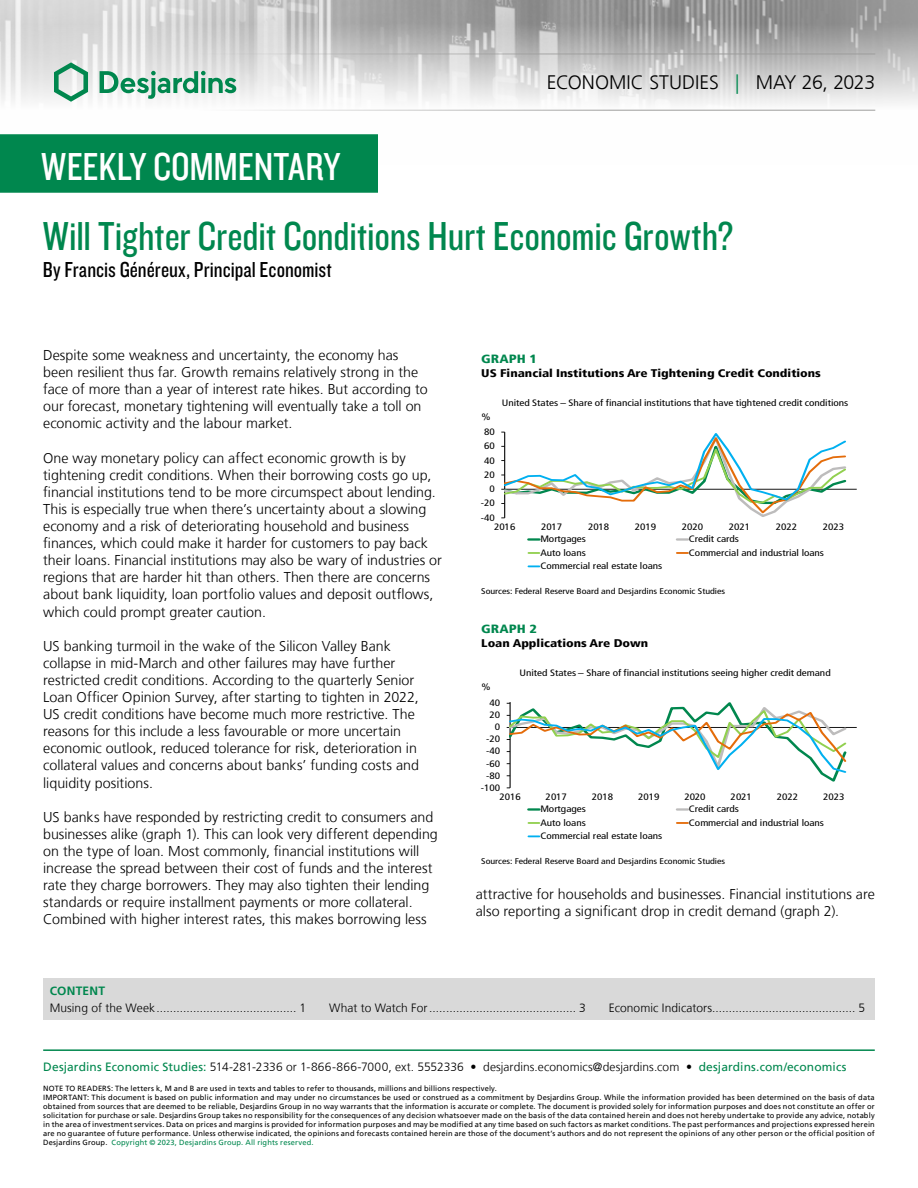
<style>
.page{position:relative;width:918px;height:1188px;background:#fff}
.page>*{position:absolute;margin:0;border:0;box-sizing:border-box;transform-origin:0 0}
.t1{font:42px "Knockout 29 Junior Ltweight";color:#00874e}
.t2{font:40.5px "Knockout 29 Junior Ltweight";color:#fff}
.t3{font:22.5px "Knockout 29 Junior Ltweight";color:#000}
.t4{font:300 19.5px "Frutiger LT";color:#000}
.t5{font:300 14.25px/17.1px "Frutiger LT";color:#000}
.t6{font:300 12px "Frutiger LT";letter-spacing:.005em;color:#000}
.t7{font:900 condensed 12px "Frutiger LT";color:#00874e;scale:1.2 1}
.t8{font:700 12px "Frutiger LT";letter-spacing:.02em;color:#00874e}
.t9{font:900 condensed 11.1px "Frutiger LT";letter-spacing:-.005em;color:#000;scale:1.2 1}
.t10{font:condensed 9.3px "Frutiger LT";color:#000;scale:1.2 1}
.t11{font:condensed 8.25px "Frutiger LT";color:#000;scale:1.2 1}
.t12{font:7.5px/9px "Frutiger LT";letter-spacing:.02em;color:#000}
.s1{color:#00874e}
.s2{font-weight:400;color:#00874e}
</style>
<div class="page">
<img style="left:0;top:0;width:918px;height:111px">
<hr style="left:43px;top:54px;width:832px;height:1px;background:#9d9d9c">
<hr style="left:43px;top:110px;width:832px;height:1px;background:#9d9d9c">
<svg style="left:54px;top:62px;width:34px;height:40px"></svg>
<svg style="left:100px;top:71px;width:136px;height:28px"></svg>
<div style="left:0;top:135px;width:377px;height:57px;background:#00874e"></div>
<div style="left:0;top:134px;width:378px;height:59px;border:2px solid #00874e"></div>
<hr style="left:43px;top:1049px;width:832px;height:2px;background:#00874e">
<div style="left:43px;top:979px;width:832px;height:41px;background:#d9d9d9"></div>
<hr style="left:505px;top:489px;width:352px;height:1px;background:#000">
<svg style="left:501px;top:432px;width:347px;height:87px"></svg>
<svg style="left:529px;top:538px;width:10px;height:3px"></svg>
<svg style="left:677px;top:538px;width:11px;height:3px"></svg>
<svg style="left:529px;top:552px;width:10px;height:2px"></svg>
<svg style="left:677px;top:552px;width:11px;height:2px"></svg>
<svg style="left:529px;top:565px;width:10px;height:2px"></svg>
<hr style="left:510px;top:727px;width:347px;height:1px;background:#000">
<svg style="left:507px;top:702px;width:342px;height:87px"></svg>
<svg style="left:529px;top:808px;width:10px;height:3px"></svg>
<svg style="left:677px;top:808px;width:11px;height:3px"></svg>
<svg style="left:529px;top:822px;width:10px;height:2px"></svg>
<svg style="left:677px;top:822px;width:11px;height:2px"></svg>
<svg style="left:529px;top:835px;width:10px;height:2px"></svg>
<h2 class="t2" style="left:41px;top:140px;width:300px">WEEKLY COMMENTARY</h2>
<h3 class="t4" style="left:547px;top:72px;width:330px">ECONOMIC STUDIES <span class="s1">|</span> MAY 26, 2023</h3>
<h1 class="t1" style="left:43px;top:209px;width:692px">Will Tighter Credit Conditions Hurt Economic Growth?</h1>
<h3 class="t3" style="left:43px;top:255px;width:291px">By Francis Généreux, Principal Economist</h3>
<p class="t5" style="left:43px;top:347px;width:386px">Despite some weakness and uncertainty, the economy has been resilient thus far. Growth remains relatively strong in the face of more than a year of interest rate hikes. But according to our forecast, monetary tightening will eventually take a toll on economic activity and the labour market.</p>
<p class="t5" style="left:43px;top:449px;width:400px">One way monetary policy can affect economic growth is by tightening credit conditions. When their borrowing costs go up, financial institutions tend to be more circumspect about lending.<br>This is especially true when there’s uncertainty about a slowing economy and a risk of deteriorating household and business finances, which could make it harder for customers to pay back their loans. Financial institutions may also be wary of industries or regions that are harder hit than others. Then there are concerns about bank liquidity, loan portfolio values and deposit outflows, which could prompt greater caution.</p>
<p class="t5" style="left:43px;top:638px;width:377px">US banking turmoil in the wake of the Silicon Valley Bank collapse in mid-March and other failures may have further restricted credit conditions. According to the quarterly Senior Loan Officer Opinion Survey, after starting to tighten in 2022, US credit conditions have become much more restrictive. The reasons for this include a less favourable or more uncertain economic outlook, reduced tolerance for risk, deterioration in collateral values and concerns about banks’ funding costs and liquidity positions.</p>
<p class="t5" style="left:43px;top:809px;width:396px">US banks have responded by restricting credit to consumers and businesses alike (graph 1). This can look very different depending on the type of loan. Most commonly, financial institutions will increase the spread between their cost of funds and the interest rate they charge borrowers. They may also tighten their lending standards or require installment payments or more collateral.<br>Combined with higher interest rates, this makes borrowing less</p>
<p class="t7" style="left:481px;top:352px;width:48px">GRAPH 1</p>
<p class="t9" style="left:481px;top:366px;width:285px">US Financial Institutions Are Tightening Credit Conditions</p>
<p class="t10" style="left:481px;top:412px;width:9px">%</p>
<p class="t10" style="left:484px;top:426px;width:10px">80</p>
<p class="t10" style="left:484px;top:441px;width:10px">60</p>
<p class="t10" style="left:484px;top:455px;width:10px">40</p>
<p class="t10" style="left:484px;top:469px;width:10px">20</p>
<p class="t10" style="left:489px;top:483px;width:6px">0</p>
<p class="t10" style="left:481px;top:498px;width:13px">-20</p>
<p class="t10" style="left:481px;top:512px;width:13px">-40</p>
<p class="t10" style="left:502px;top:398px;width:290px">United States – Share of financial institutions that have tightened credit conditions</p>
<p class="t10" style="left:494px;top:521px;width:19px">2016</p>
<p class="t10" style="left:541px;top:521px;width:19px">2017</p>
<p class="t10" style="left:588px;top:521px;width:19px">2018</p>
<p class="t10" style="left:635px;top:521px;width:19px">2019</p>
<p class="t10" style="left:682px;top:521px;width:19px">2020</p>
<p class="t10" style="left:729px;top:521px;width:19px">2021</p>
<p class="t10" style="left:776px;top:521px;width:19px">2022</p>
<p class="t10" style="left:823px;top:521px;width:19px">2023</p>
<p class="t10" style="left:540px;top:534px;width:39px">Mortgages</p>
<p class="t10" style="left:689px;top:534px;width:43px">Credit cards</p>
<p class="t10" style="left:540px;top:547px;width:39px">Auto loans</p>
<p class="t10" style="left:689px;top:547px;width:114px">Commercial and industrial loans</p>
<p class="t10" style="left:540px;top:561px;width:103px">Commercial real estate loans</p>
<p class="t11" style="left:481px;top:586px;width:205px">Sources: Federal Reserve Board and Desjardins Economic Studies</p>
<p class="t7" style="left:481px;top:622px;width:48px">GRAPH 2</p>
<p class="t9" style="left:481px;top:636px;width:141px">Loan Applications Are Down</p>
<p class="t10" style="left:481px;top:682px;width:9px">%</p>
<p class="t10" style="left:489px;top:697px;width:10px">40</p>
<p class="t10" style="left:489px;top:710px;width:10px">20</p>
<p class="t10" style="left:495px;top:722px;width:6px">0</p>
<p class="t10" style="left:486px;top:734px;width:13px">-20</p>
<p class="t10" style="left:486px;top:746px;width:13px">-40</p>
<p class="t10" style="left:486px;top:758px;width:13px">-60</p>
<p class="t10" style="left:486px;top:770px;width:13px">-80</p>
<p class="t10" style="left:481px;top:782px;width:18px">-100</p>
<p class="t10" style="left:520px;top:668px;width:261px">United States – Share of financial institutions seeing higher credit demand</p>
<p class="t10" style="left:499px;top:791px;width:19px">2016</p>
<p class="t10" style="left:546px;top:791px;width:19px">2017</p>
<p class="t10" style="left:592px;top:791px;width:19px">2018</p>
<p class="t10" style="left:638px;top:791px;width:19px">2019</p>
<p class="t10" style="left:684px;top:791px;width:19px">2020</p>
<p class="t10" style="left:731px;top:791px;width:19px">2021</p>
<p class="t10" style="left:777px;top:791px;width:19px">2022</p>
<p class="t10" style="left:823px;top:791px;width:19px">2023</p>
<p class="t10" style="left:540px;top:804px;width:39px">Mortgages</p>
<p class="t10" style="left:689px;top:804px;width:43px">Credit cards</p>
<p class="t10" style="left:540px;top:817px;width:39px">Auto loans</p>
<p class="t10" style="left:689px;top:817px;width:114px">Commercial and industrial loans</p>
<p class="t10" style="left:540px;top:831px;width:103px">Commercial real estate loans</p>
<p class="t11" style="left:481px;top:856px;width:205px">Sources: Federal Reserve Board and Desjardins Economic Studies</p>
<p class="t5" style="left:476px;top:885px;width:400px">attractive for households and businesses. Financial institutions are also reporting a significant drop in credit demand (graph 2).</p>
<p class="t8" style="left:50px;top:983px;width:57px">CONTENT</p>
<p class="t6" style="left:50px;top:1001px;width:258px">Musing of the Week.......................................... 1</p>
<p class="t6" style="left:329px;top:1001px;width:258px">What to Watch For............................................ 3</p>
<p class="t6" style="left:609px;top:1001px;width:258px">Economic Indicators........................................... 5</p>
<p class="t6" style="left:43px;top:1060px;width:805px"><span class="s2">Desjardins Economic Studies:</span> 514‑281‑2336 or 1-866‑866‑7000, ext. 5552336 • desjardins.economics@desjardins.com • <span class="s2">desjardins.com/economics</span></p>
<p class="t12" style="left:43px;top:1084px;width:833px">NOTE TO READERS: The letters k, M and B are used in texts and tables to refer to thousands, millions and billions respectively.<br>IMPORTANT: This document is based on public information and may under no circumstances be used or construed as a commitment by Desjardins Group. While the information provided has been determined on the basis of data obtained from sources that are deemed to be reliable, Desjardins Group in no way warrants that the information is accurate or complete. The document is provided solely for information purposes and does not constitute an offer or solicitation for purchase or sale. Desjardins Group takes no responsibility for the consequences of any decision whatsoever made on the basis of the data contained herein and does not hereby undertake to provide any advice, notably in the area of investment services. Data on prices and margins is provided for information purposes and may be modified at any time based on such factors as market conditions. The past performances and projections expressed herein are no guarantee of future performance. Unless otherwise indicated, the opinions and forecasts contained herein are those of the document’s authors and do not represent the opinions of any other person or the official position of Desjardins Group. <span class="s1">Copyright © 2023, Desjardins Group. All rights reserved.</span></p>
</div>
